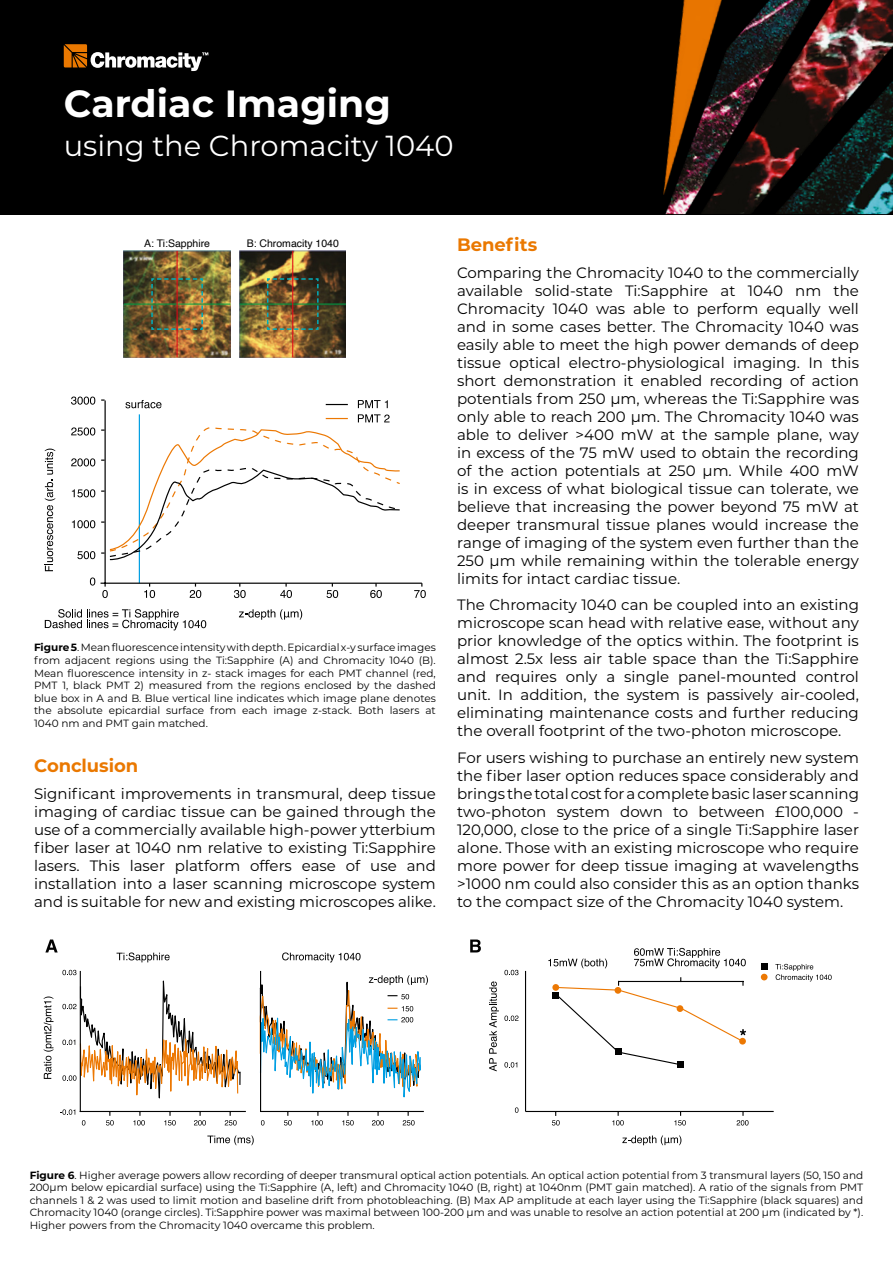
<style>
.page{position:relative;width:893px;height:1263px;background:#fff}
.page>*{position:absolute;margin:0;border:0;box-sizing:border-box;transform-origin:0 0}
.t1{font:700 37.8px "Montserrat";color:#fff}
.t2{font:28.95px "Montserrat";color:#fff}
.t3{font:700 18px "Montserrat";letter-spacing:-.005em;color:#ea7800}
.t4{font:15px/18px "Montserrat";color:#000;text-align:justify}
.t5{font:10.5px/12.6px "Montserrat";color:#000;text-align:justify}
.t6{font:10.5px "Helvetica";color:#000}
.s1{font-weight:700}
</style>
<div class="page">
<img style="left:124px;top:251px;width:106px;height:106px">
<img style="left:240px;top:251px;width:106px;height:106px">
<div style="left:0;top:0;width:893px;height:214px;background:#000"></div>
<svg style="left:64px;top:44px;width:144px;height:27px"></svg>
<img style="left:663px;top:0;width:230px;height:214px">
<hr style="left:139px;top:414px;width:1px;height:169px;background:#009fe3">
<svg style="left:45px;top:449px;width:10px;height:122px"></svg>
<svg style="left:358px;top:400px;width:30px;height:3px"></svg>
<svg style="left:126px;top:400px;width:35px;height:3px"></svg>
<svg style="left:71px;top:397px;width:24px;height:8px"></svg>
<svg style="left:71px;top:427px;width:24px;height:9px"></svg>
<svg style="left:71px;top:458px;width:24px;height:8px"></svg>
<svg style="left:72px;top:489px;width:23px;height:8px"></svg>
<svg style="left:72px;top:520px;width:23px;height:8px"></svg>
<svg style="left:77px;top:551px;width:18px;height:8px"></svg>
<svg style="left:90px;top:577px;width:5px;height:9px"></svg>
<svg style="left:102px;top:590px;width:6px;height:8px"></svg>
<svg style="left:239px;top:609px;width:63px;height:11px"></svg>
<hr style="left:105px;top:400px;width:1px;height:187px;background:#000">
<hr style="left:101px;top:583px;width:321px;height:1px;background:#000">
<svg style="left:45px;top:609px;width:161px;height:21px"></svg>
<svg style="left:414px;top:583px;width:12px;height:15px"></svg>
<svg style="left:370px;top:583px;width:12px;height:15px"></svg>
<svg style="left:327px;top:583px;width:11px;height:15px"></svg>
<svg style="left:280px;top:583px;width:12px;height:15px"></svg>
<svg style="left:234px;top:583px;width:12px;height:15px"></svg>
<svg style="left:190px;top:583px;width:11px;height:15px"></svg>
<svg style="left:144px;top:583px;width:11px;height:15px"></svg>
<svg style="left:109px;top:403px;width:279px;height:158px"></svg>
<svg style="left:101px;top:414px;width:299px;height:144px"></svg>
<hr style="left:525px;top:1111px;width:249px;height:1px;background:#020202">
<svg style="left:552px;top:1113px;width:8px;height:12px"></svg>
<svg style="left:612px;top:1113px;width:12px;height:12px"></svg>
<svg style="left:674px;top:1112px;width:12px;height:13px"></svg>
<svg style="left:737px;top:1112px;width:11px;height:13px"></svg>
<svg style="left:470px;top:939px;width:11px;height:13px"></svg>
<svg style="left:548px;top:958px;width:59px;height:10px"></svg>
<svg style="left:634px;top:948px;width:112px;height:20px"></svg>
<svg style="left:775px;top:964px;width:57px;height:17px"></svg>
<div style="left:739px;top:1038px;width:7px;height:6px;background:#ec7803;border-radius:50%"></div>
<svg style="left:761px;top:964px;width:6px;height:16px"></svg>
<svg style="left:622px;top:1135px;width:59px;height:10px"></svg>
<svg style="left:44px;top:939px;width:371px;height:207px"></svg>
<svg style="left:79px;top:970px;width:604px;height:143px"></svg>
<svg style="left:555px;top:978px;width:191px;height:65px"></svg>
<hr style="left:124px;top:304px;width:106px;height:1px;background:#009641">
<hr style="left:177px;top:251px;width:1px;height:106px;background:#e30613">
<img style="left:151px;top:277px;width:53px;height:54px">
<hr style="left:240px;top:304px;width:106px;height:1px;background:#009641">
<hr style="left:292px;top:251px;width:1px;height:106px;background:#e30613">
<img style="left:266px;top:277px;width:53px;height:54px">
<h1 class="t1" style="left:64px;top:77px;width:329px">Cardiac Imaging</h1>
<h2 class="t2" style="left:64px;top:126px;width:391px">using the Chromacity 1040</h2>
<p class="t6" style="left:144px;top:235px;width:67px">A: Ti:Sapphire</p>
<p class="t6" style="left:247px;top:235px;width:94px">B: Chromacity 1040</p>
<p class="t5" style="left:34px;top:641px;width:403px"><span class="s1">Figure 5</span>. Mean fluorescence intensity with depth. Epicardial x-y surface images from adjacent regions using the Ti:Sapphire (A) and Chromacity 1040 (B).<br>Mean fluorescence intensity in z- stack images for each PMT channel (red, PMT 1, black PMT 2) measured from the regions enclosed by the dashed blue box in A and B. Blue vertical line indicates which image plane denotes the absolute epicardial surface from each image z-stack. Both lasers at 1040 nm and PMT gain matched.</p>
<p class="t3" style="left:34px;top:753px;width:106px">Conclusion</p>
<p class="t4" style="left:34px;top:784px;width:403px">Significant improvements in transmural, deep tissue imaging of cardiac tissue can be gained through the use of a commercially available high-power ytterbium fiber laser at 1040 nm relative to existing Ti:Sapphire lasers. This laser platform offers ease of use and installation into a laser scanning microscope system and is suitable for new and existing microscopes alike.</p>
<p class="t3" style="left:457px;top:232px;width:82px">Benefits</p>
<p class="t4" style="left:457px;top:263px;width:403px">Comparing the Chromacity 1040 to the commercially available solid-state Ti:Sapphire at 1040 nm the Chromacity 1040 was able to perform equally well and in some cases better. The Chromacity 1040 was easily able to meet the high power demands of deep tissue optical electro-physiological imaging. In this short demonstration it enabled recording of action potentials from 250 μm, whereas the Ti:Sapphire was only able to reach 200 μm. The Chromacity 1040 was able to deliver &gt;400 mW at the sample plane, way in excess of the 75 mW used to obtain the recording of the action potentials at 250 μm. While 400 mW is in excess of what biological tissue can tolerate, we believe that increasing the power beyond 75 mW at deeper transmural tissue planes would increase the range of imaging of the system even further than the 250 μm while remaining within the tolerable energy limits for intact cardiac tissue.</p>
<p class="t4" style="left:457px;top:595px;width:403px">The Chromacity 1040 can be coupled into an existing microscope scan head with relative ease, without any prior knowledge of the optics within. The footprint is almost 2.5x less air table space than the Ti:Sapphire and requires only a single panel-mounted control unit. In addition, the system is passively air-cooled, eliminating maintenance costs and further reducing the overall footprint of the two-photon microscope.</p>
<p class="t4" style="left:457px;top:748px;width:403px">For users wishing to purchase an entirely new system the fiber laser option reduces space considerably and brings the total cost for a complete basic laser scanning two-photon system down to between £100,000 - 120,000, close to the price of a single Ti:Sapphire laser alone. Those with an existing microscope who require more power for deep tissue imaging at wavelengths &gt;1000 nm could also consider this as an option thanks to the compact size of the Chromacity 1040 system.</p>
<p class="t5" style="left:30px;top:1168px;width:835px"><span class="s1">Figure 6</span>. Higher average powers allow recording of deeper transmural optical action potentials. An optical action potential from 3 transmural layers (50, 150 and 200μm below epicardial surface) using the Ti:Sapphire (A, left) and Chromacity 1040 (B, right) at 1040nm (PMT gain matched). A ratio of the signals from PMT channels 1 &amp; 2 was used to limit motion and baseline drift from photobleaching. (B) Max AP amplitude at each layer using the Ti:Sapphire (black squares) and Chromacity 1040 (orange circles). Ti:Sapphire power was maximal between 100-200 μm and was unable to resolve an action potential at 200 μm (indicated by *).<br>Higher powers from the Chromacity 1040 overcame this problem.</p>
</div>
